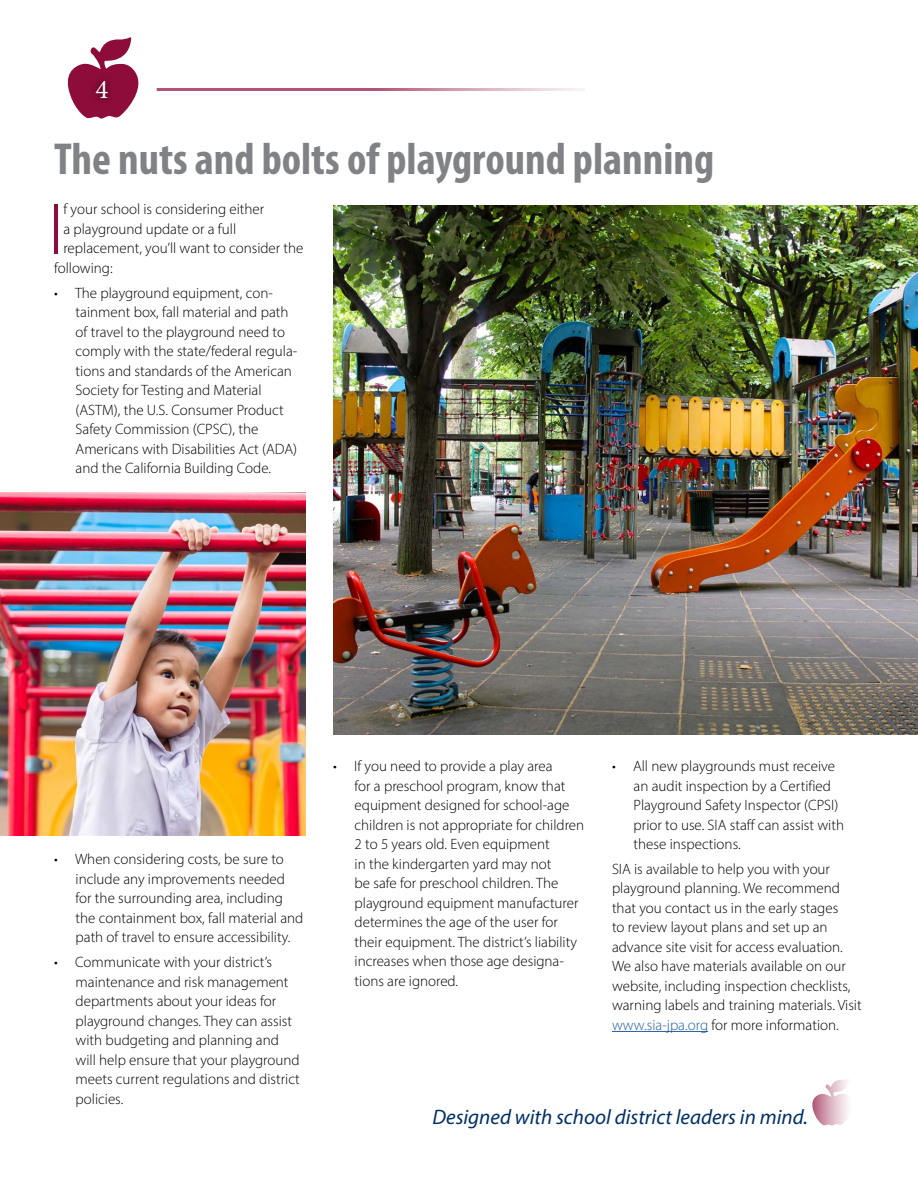
<style>
.page{position:relative;width:918px;height:1188px;background:#fff}
.page>*{position:absolute;margin:0;border:0;box-sizing:border-box;transform-origin:0 0}
.t1{font:300 72.9px "Myriad Pro";color:#8e0c3a}
.t2{font:700 condensed 45px "Myriad Pro";color:#808285}
.t3{font:27px "Minion Pro";color:#fff}
.t4{font:italic 21px "Myriad Pro";color:#002f65}
.t5{font:300 15px/19.5px "Myriad Pro";color:#000}
.s1{color:#215e9e}
</style>
<div class="page">
<svg style="left:67px;top:37px;width:72px;height:82px"></svg>
<div style="left:89px;top:73px;width:26px;height:33px;background:#000;opacity:.75"></div>
<svg style="left:812px;top:1079px;width:36px;height:47px"></svg>
<img style="left:0;top:492px;width:306px;height:344px">
<img style="left:333px;top:205px;width:585px;height:529px">
<hr style="left:612px;top:1031px;width:96px;height:1px;background:#215e9e">
<h3 class="t3" style="left:96px;top:71px;width:14px">4</h3>
<h2 class="t2" style="left:54px;top:131px;width:662px">The nuts and bolts of playground planning</h2>
<h1 class="t1" style="left:48px;top:185px;width:17px">I</h1>
<p class="t5" style="left:63px;top:199px;width:202px">f your school is considering either</p>
<p class="t5" style="left:63px;top:219px;width:174px">a playground update or a full</p>
<p class="t5" style="left:63px;top:238px;width:242px">replacement, you’ll want to consider the</p>
<p class="t5" style="left:54px;top:258px;width:60px">following:</p>
<p class="t5" style="left:76px;top:283px;width:223px;text-indent:-22px">• The playground equipment, con&shy;tainment box, fall material and path of travel to the playground need to comply with the state/federal regula&shy;tions and standards of the American Society for Testing and Material (ASTM), the U.S. Consumer Product Safety Commission (CPSC), the Americans with Disabilities Act (ADA) and the California Building Code.</p>
<p class="t5" style="left:76px;top:850px;width:229px;text-indent:-22px">• When considering costs, be sure to include any improvements needed for the surrounding area, including the containment box, fall material and path of travel to ensure accessibility.</p>
<p class="t5" style="left:76px;top:952px;width:226px;text-indent:-22px">• Communicate with your district’s maintenance and risk management departments about your ideas for playground changes. They can assist with budgeting and planning and will help ensure that your playground meets current regulations and district policies.</p>
<p class="t5" style="left:355px;top:756px;width:231px;text-indent:-22px">• If you need to provide a play area<br>for a preschool program, know that equipment designed for school-age children is not appropriate for children 2 to 5 years old. Even equipment<br>in the kindergarten yard may not<br>be safe for preschool children. The playground equipment manufacturer determines the age of the user for their equipment. The district’s liability increases when those age designa&shy;tions are ignored.</p>
<p class="t5" style="left:634px;top:756px;width:212px;text-indent:-22px">• All new playgrounds must receive an audit inspection by a Certified<br>Playground Safety Inspector (CPSI) prior to use. SIA staff can assist with these inspections.</p>
<p class="t5" style="left:612px;top:859px;width:251px">SIA is available to help you with your playground planning. We recommend that you contact us in the early stages<br>to review layout plans and set up an advance site visit for access evaluation.<br>We also have materials available on our website, including inspection checklists, warning labels and training materials. Visit <span class="s1">www.sia-jpa.org</span> for more information.</p>
<h3 class="t4" style="left:432px;top:1104px;width:377px">Designed with school district leaders in mind.</h3>
</div>
